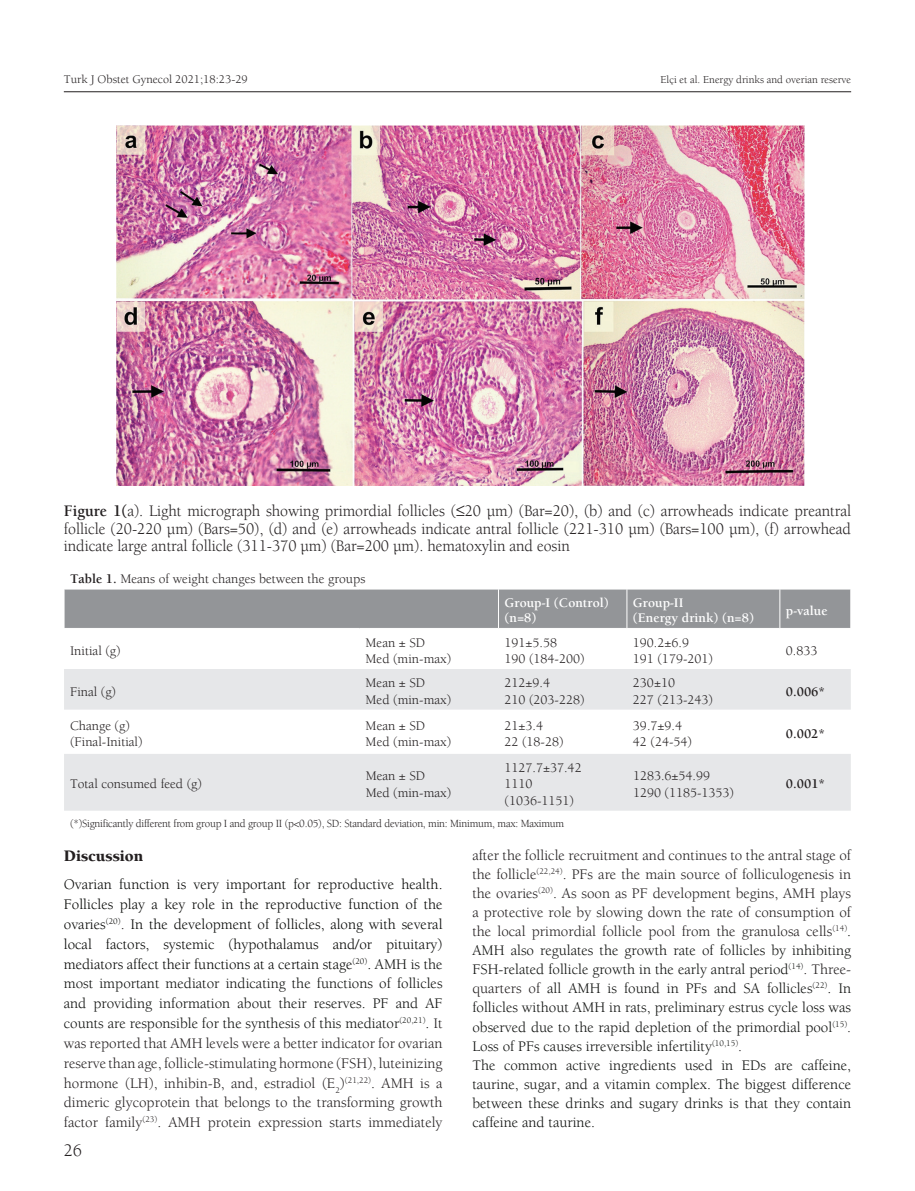
<style>
.page{position:relative;width:915px;height:1191px;background:#fff}
.page>*{position:absolute;margin:0;border:0;box-sizing:border-box;transform-origin:0 0}
.t1{font:18px "Berkeley";color:#231f20}
.t2{font:16.5px/17.7px "Berkeley";letter-spacing:-.005em;color:#231f20;text-align:justify;scale:.96 1}
.t3{font:900 16.5px "Berkeley";color:#231f20}
.t4{font:15px/19px "Berkeley";color:#0e100e}
.t5{font:15px/19.8px "Berkeley";color:#231f20;text-align:justify}
.t6{font:13.5px/16.2px "Berkeley";color:#231f20}
.t7{font:700 13.5px/15px "Berkeley";color:#fff}
.t8{font:700 13.5px "Berkeley";color:#231f20}
.t9{font:12px "Berkeley";color:#231f20}
.t10{font:11.25px "Berkeley";letter-spacing:-.02em;color:#231f20}
.t11{font:10.8px "Berkeley";color:#231f20}
.s1{font-weight:700}
.s2{color:#040503}
.s3{color:#0e100e}
.s4{color:#231f20}
</style>
<div class="page">
<hr style="left:64px;top:91px;width:786px;height:1px;background:#231f20">
<img style="left:116px;top:126px;width:688px;height:359px">
<div style="left:65px;top:590px;width:785px;height:38px;background:#939598"></div>
<svg style="left:64px;top:669px;width:786px;height:141px;fill:#e6e7e9"></svg>
<hr style="left:498px;top:589px;width:1px;height:39px;background:#fff">
<hr style="left:626px;top:589px;width:1px;height:39px;background:#fff">
<hr style="left:779px;top:589px;width:1px;height:39px;background:#fff">
<p class="t9" style="left:64px;top:72px;width:185px">Turk J Obstet Gynecol 2021;18:23-29</p>
<p class="t11" style="left:660px;top:73px;width:192px">Elçi et al. Energy drinks and overian reserve</p>
<p class="t2" style="left:64px;top:501px;width:821px"><span class="s1">Figure 1(</span>a). Light micrograph showing primordial follicles (≤20 µm) (Bar=20), (b) and (c) arrowheads indicate preantral follicle (20-220 µm) (Bars=50), (d) and (e) arrowheads indicate antral follicle (221-310 µm) (Bars=100 µm), (f) arrowhead indicate large antral follicle (311-370 µm) (Bar=200 µm). hematoxylin and eosin</p>
<p class="t6" style="left:70px;top:570px;width:297px"><span class="s1">Table 1.</span> Means of weight changes between the groups</p>
<p class="t7" style="left:504px;top:595px;width:106px">Group-I (Control) (n=8)</p>
<p class="t7" style="left:632px;top:595px;width:122px">Group-II<br>(Energy drink) (n=8)</p>
<p class="t7" style="left:785px;top:603px;width:43px">p-value</p>
<p class="t6" style="left:70px;top:642px;width:52px">Initial (g)</p>
<p class="t6" style="left:365px;top:634px;width:87px">Mean ± SD<br>Med (min-max)</p>
<p class="t6" style="left:504px;top:634px;width:82px">191±5.58<br>190 (184-200)</p>
<p class="t6" style="left:632px;top:634px;width:82px">190.2±6.9<br>191 (179-201)</p>
<p class="t6" style="left:785px;top:642px;width:33px">0.833</p>
<p class="t6" style="left:70px;top:683px;width:47px">Final (g)</p>
<p class="t6" style="left:365px;top:675px;width:87px">Mean ± SD<br>Med (min-max)</p>
<p class="t6" style="left:504px;top:675px;width:82px">212±9.4<br>210 (203-228)</p>
<p class="t6" style="left:632px;top:675px;width:82px">230±10<br>227 (213-243)</p>
<p class="t8" style="left:785px;top:683px;width:41px">0.006*</p>
<p class="t6" style="left:70px;top:717px;width:74px">Change (g) (Final-Initial)</p>
<p class="t6" style="left:365px;top:717px;width:87px">Mean ± SD<br>Med (min-max)</p>
<p class="t6" style="left:504px;top:717px;width:61px">21±3.4<br>22 (18-28)</p>
<p class="t6" style="left:632px;top:717px;width:61px">39.7±9.4<br>42 (24-54)</p>
<p class="t8" style="left:785px;top:725px;width:41px">0.002*</p>
<p class="t6" style="left:70px;top:776px;width:133px">Total consumed feed (g)</p>
<p class="t6" style="left:365px;top:768px;width:87px">Mean ± SD<br>Med (min-max)</p>
<p class="t6" style="left:504px;top:759px;width:79px">1127.7±37.42<br>1110 (1036-1151)</p>
<p class="t6" style="left:632px;top:768px;width:103px">1283.6±54.99<br>1290 (1185-1353)</p>
<p class="t8" style="left:785px;top:776px;width:41px">0.001*</p>
<p class="t10" style="left:70px;top:816px;width:495px">(*)Significantly different from group I and group II (p&lt;0.05), SD: Standard deviation, min: Minimum, max: Maximum</p>
<p class="t3" style="left:64px;top:845px;width:81px">Discussion</p>
<p class="t5" style="left:64px;top:874px;width:380px"><span class="s2">Ovarian function is very important for reproductive health.<br>Follicles play a key role in the reproductive function of the ovaries</span><sup>(20)</sup>. <span class="s2">In the development of follicles, along with several local factors, systemic (hypothalamus and/or pituitary) mediators affect their functions at a certain stage</span><sup>(20)</sup><span class="s3">. AMH is the most important mediator indicating the functions of follicles and providing information about their reserves. PF and AF counts are responsible for the synthesis of this mediator</span><sup>(20,21)</sup><span class="s3">.</span> It was reported that AMH levels were a better indicator for ovarian reserve than age, follicle-stimulating hormone (FSH), luteinizing hormone (LH), inhibin-B, and, estradiol (E<sub>2</sub>)<sup>(21,22)</sup>. AMH is a dimeric glycoprotein that belongs to the transforming growth factor family<sup>(23)</sup>. AMH protein expression starts immediately</p>
<p class="t1" style="left:64px;top:1139px;width:20px">26</p>
<p class="t4" style="left:472px;top:845px;width:380px"><span class="s4">after the follicle recruitment and continues to the antral stage of the follicle</span><sup>(22,24)</sup><span class="s4">. PFs are the main source of folliculogenesis in the ovaries</span><sup>(20)</sup><span class="s4">. As soon as PF development begins, AMH plays a protective role by slowing down the rate of consumption of the local primordial follicle pool from the granulosa cells</span><sup>(14)</sup>.<br>AMH also regulates the growth rate of follicles by inhibiting FSH-related follicle growth in the early antral period<sup>(14)</sup><span class="s4">. Three&shy;quarters of</span> all AMH is found in PFs and SA follicles<sup>(22)</sup>. In follicles without AMH in rats, preliminary estrus cycle loss was observed due to the rapid depletion of the primordial pool<sup>(15)</sup><span class="s4">.<br></span>Loss of PFs causes irreversible infertility<sup>(10,15</sup><sup>)</sup><span class="s4">.<br></span>The common active ingredients used in EDs are caffeine, taurine, sugar, and a vitamin complex. The biggest difference between these drinks and sugary drinks is that they contain caffeine and taurine.</p>
</div>
